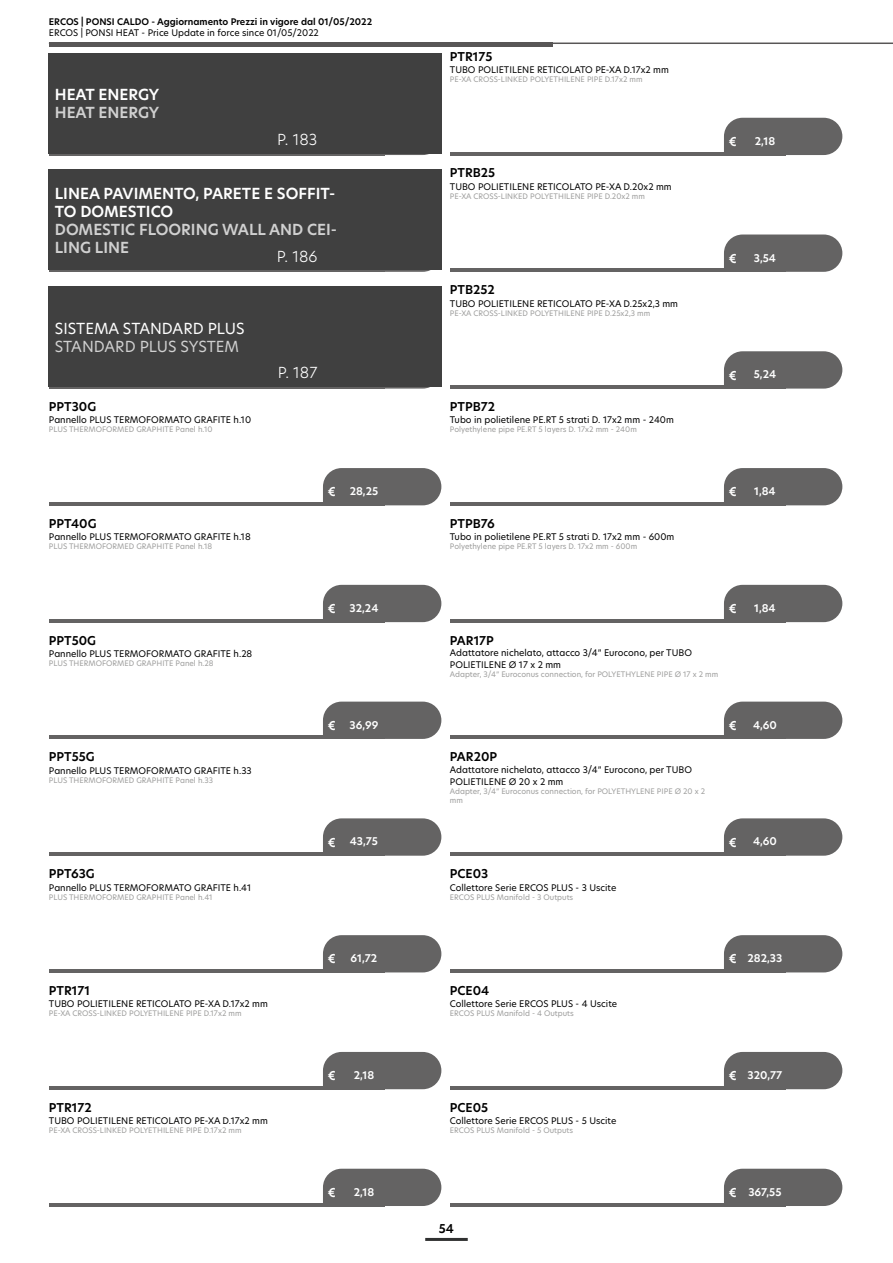
<style>
.page{position:relative;width:893px;height:1263px;background:#fff}
.page>*{position:absolute;margin:0;border:0;box-sizing:border-box;transform-origin:0 0}
.t1{font:600 15px/18px "Hero New";color:#fff}
.t2{font:600 15px/18px "Hero New";color:#d0d0d0}
.t3{font:15px "Hero New";color:#fff}
.t4{font:15px "Hero New";color:#d0d0d0}
.t5{font:300 15px "Hero New";color:#fff}
.t6{font:600 12px "Hero New";color:#000}
.t7{font:600 12px "Hero New";color:#fff}
.t8{font:600 10.5px "Hero New";color:#fff}
.t9{font:9px/12.6px "Hero New";color:#000}
.t10{font:600 9px "Hero New";color:#000}
.t11{font:7.5px/9px "Hero New";color:#9d9d9c}
.s1{font-size:12px}
</style>
<div class="page">
<hr style="left:425px;top:1238px;width:43px;height:3px;background:#303131">
<hr style="left:49px;top:43px;width:844px;height:1px;background:#585656">
<hr style="left:49px;top:43px;width:504px;height:4px;background:#585656">
<svg style="left:384px;top:153px;width:57px;height:2px"></svg>
<hr style="left:49px;top:152px;width:335px;height:3px;background:#646363">
<div style="left:49px;top:53px;width:392px;height:100px;background:#404040"></div>
<svg style="left:384px;top:270px;width:47px;height:2px"></svg>
<hr style="left:49px;top:269px;width:335px;height:3px;background:#646363">
<div style="left:49px;top:170px;width:392px;height:100px;background:#404040"></div>
<svg style="left:384px;top:387px;width:46px;height:2px"></svg>
<hr style="left:49px;top:386px;width:335px;height:3px;background:#646363">
<div style="left:49px;top:286px;width:392px;height:101px;background:#404040"></div>
<svg style="left:323px;top:468px;width:118px;height:37px;background:#6b6a6a"></svg>
<hr style="left:49px;top:502px;width:335px;height:3px;background:#646363">
<div style="left:323px;top:585px;width:118px;height:37px;background:#646363"></div>
<hr style="left:49px;top:619px;width:335px;height:3px;background:#646363">
<div style="left:323px;top:702px;width:118px;height:37px;background:#646363"></div>
<hr style="left:49px;top:736px;width:335px;height:3px;background:#646363">
<svg style="left:323px;top:818px;width:118px;height:38px;background:#6d6c6c"></svg>
<hr style="left:49px;top:853px;width:335px;height:3px;background:#646363">
<svg style="left:323px;top:935px;width:118px;height:37px;background:#6c6b6b"></svg>
<hr style="left:49px;top:969px;width:335px;height:3px;background:#646363">
<div style="left:323px;top:1052px;width:118px;height:37px;background:#646363"></div>
<hr style="left:49px;top:1086px;width:335px;height:3px;background:#646363">
<div style="left:323px;top:1169px;width:118px;height:37px;background:#646363"></div>
<hr style="left:49px;top:1203px;width:335px;height:3px;background:#646363">
<div style="left:724px;top:118px;width:118px;height:37px;background:#646363"></div>
<hr style="left:450px;top:152px;width:335px;height:3px;background:#646363">
<svg style="left:724px;top:234px;width:118px;height:38px;background:#6e6d6d"></svg>
<hr style="left:450px;top:269px;width:335px;height:3px;background:#646363">
<svg style="left:724px;top:351px;width:118px;height:38px;background:#6d6c6c"></svg>
<hr style="left:450px;top:386px;width:335px;height:3px;background:#646363">
<svg style="left:724px;top:468px;width:118px;height:37px;background:#6b6a6a"></svg>
<hr style="left:450px;top:502px;width:335px;height:3px;background:#646363">
<div style="left:724px;top:585px;width:118px;height:37px;background:#646363"></div>
<hr style="left:450px;top:619px;width:335px;height:3px;background:#646363">
<div style="left:724px;top:702px;width:118px;height:37px;background:#646363"></div>
<hr style="left:450px;top:736px;width:335px;height:3px;background:#646363">
<svg style="left:724px;top:818px;width:118px;height:38px;background:#6d6c6c"></svg>
<hr style="left:450px;top:853px;width:335px;height:3px;background:#646363">
<svg style="left:724px;top:935px;width:118px;height:37px;background:#6c6b6b"></svg>
<hr style="left:450px;top:969px;width:335px;height:3px;background:#646363">
<div style="left:724px;top:1052px;width:118px;height:37px;background:#646363"></div>
<hr style="left:450px;top:1086px;width:335px;height:3px;background:#646363">
<div style="left:724px;top:1169px;width:118px;height:37px;background:#646363"></div>
<hr style="left:450px;top:1203px;width:335px;height:3px;background:#646363">
<p class="t10" style="left:49px;top:16px;width:325px">ERCOS | PONSI CALDO - Aggiornamento Prezzi in vigore dal 01/05/2022</p>
<p class="t9" style="left:49px;top:26px;width:272px">ERCOS | PONSI HEAT - Price Update in force since 01/05/2022</p>
<h2 class="t6" style="left:450px;top:48px;width:44px">PTR175</h2>
<p class="t9" style="left:450px;top:63px;width:221px">TUBO POLIETILENE RETICOLATO PE-XA D.17x2 mm</p>
<p class="t11" style="left:450px;top:75px;width:194px">PE-XA CROSS-LINKED POLYETHILENE PIPE D.17x2 mm</p>
<h1 class="t1" style="left:55px;top:85px;width:106px">HEAT ENERGY</h1>
<h1 class="t2" style="left:55px;top:103px;width:106px">HEAT ENERGY</h1>
<h1 class="t5" style="left:277px;top:129px;width:42px">P. 183</h1>
<h2 class="t7" style="left:729px;top:133px;width:9px">€</h2>
<p class="t8" style="left:755px;top:134px;width:22px">2,18</p>
<h1 class="t1" style="left:55px;top:184px;width:282px">LINEA PAVIMENTO, PARETE E SOFFIT-<br>TO DOMESTICO</h1>
<h1 class="t2" style="left:55px;top:220px;width:284px">DOMESTIC FLOORING WALL AND CEI-<br>LING LINE</h1>
<h1 class="t5" style="left:277px;top:246px;width:42px">P. 186</h1>
<h2 class="t6" style="left:450px;top:165px;width:47px">PTRB25</h2>
<p class="t9" style="left:450px;top:180px;width:223px">TUBO POLIETILENE RETICOLATO PE-XA D.20x2 mm</p>
<p class="t11" style="left:450px;top:192px;width:196px">PE-XA CROSS-LINKED POLYETHILENE PIPE D.20x2 mm</p>
<h2 class="t7" style="left:729px;top:250px;width:9px">€</h2>
<p class="t8" style="left:754px;top:250px;width:24px">3,54</p>
<h2 class="t6" style="left:450px;top:282px;width:46px">PTB252</h2>
<p class="t9" style="left:450px;top:297px;width:230px">TUBO POLIETILENE RETICOLATO PE-XA D.25x2,3 mm</p>
<p class="t11" style="left:450px;top:308px;width:202px">PE-XA CROSS-LINKED POLYETHILENE PIPE D.25x2,3 mm</p>
<h1 class="t3" style="left:55px;top:318px;width:191px">SISTEMA STANDARD PLUS</h1>
<h1 class="t4" style="left:55px;top:336px;width:186px">STANDARD PLUS SYSTEM</h1>
<h1 class="t5" style="left:278px;top:363px;width:41px">P. 187</h1>
<h2 class="t7" style="left:729px;top:367px;width:9px">€</h2>
<p class="t8" style="left:754px;top:367px;width:24px">5,24</p>
<h2 class="t6" style="left:49px;top:398px;width:49px">PPT30G</h2>
<p class="t9" style="left:49px;top:414px;width:204px">Pannello PLUS TERMOFORMATO GRAFITE h.10</p>
<p class="t11" style="left:49px;top:425px;width:165px">PLUS THERMOFORMED GRAPHITE Panel h.10</p>
<h2 class="t6" style="left:450px;top:398px;width:47px">PTPB72</h2>
<p class="t9" style="left:450px;top:414px;width:226px">Tubo in polietilene PE.RT 5 strati D. 17x2 mm - 240m</p>
<p class="t11" style="left:450px;top:425px;width:188px">Polyethylene pipe PE.RT 5 layers D. 17x2 mm - 240m</p>
<p class="t8" style="left:328px;top:484px;width:52px"><span class="s1">€</span> 28,25</p>
<h2 class="t7" style="left:729px;top:484px;width:9px">€</h2>
<p class="t8" style="left:754px;top:484px;width:23px">1,84</p>
<h2 class="t6" style="left:49px;top:515px;width:49px">PPT40G</h2>
<p class="t9" style="left:49px;top:530px;width:203px">Pannello PLUS TERMOFORMATO GRAFITE h.18</p>
<p class="t11" style="left:49px;top:542px;width:165px">PLUS THERMOFORMED GRAPHITE Panel h.18</p>
<h2 class="t6" style="left:450px;top:515px;width:46px">PTPB76</h2>
<p class="t9" style="left:450px;top:530px;width:226px">Tubo in polietilene PE.RT 5 strati D. 17x2 mm - 600m</p>
<p class="t11" style="left:450px;top:542px;width:189px">Polyethylene pipe PE.RT 5 layers D. 17x2 mm - 600m</p>
<p class="t8" style="left:328px;top:601px;width:52px"><span class="s1">€</span> 32,24</p>
<h2 class="t7" style="left:729px;top:600px;width:9px">€</h2>
<p class="t8" style="left:754px;top:601px;width:23px">1,84</p>
<h2 class="t6" style="left:49px;top:632px;width:49px">PPT50G</h2>
<p class="t9" style="left:49px;top:647px;width:205px">Pannello PLUS TERMOFORMATO GRAFITE h.28</p>
<p class="t11" style="left:49px;top:659px;width:166px">PLUS THERMOFORMED GRAPHITE Panel h.28</p>
<h2 class="t6" style="left:450px;top:632px;width:46px">PAR17P</h2>
<p class="t9" style="left:450px;top:646px;width:244px">Adattatore nichelato, attacco 3/4” Eurocono, per TUBO<br>POLIETILENE Ø 17 x 2 mm</p>
<p class="t11" style="left:450px;top:670px;width:270px">Adapter, 3/4” Euroconus connection, for POLYETHYLENE PIPE Ø 17 x 2 mm</p>
<p class="t8" style="left:328px;top:718px;width:52px"><span class="s1">€</span> 36,99</p>
<h2 class="t7" style="left:729px;top:717px;width:9px">€</h2>
<p class="t8" style="left:753px;top:718px;width:25px">4,60</p>
<h2 class="t6" style="left:49px;top:749px;width:47px">PPT55G</h2>
<p class="t9" style="left:49px;top:764px;width:204px">Pannello PLUS TERMOFORMATO GRAFITE h.33</p>
<p class="t11" style="left:49px;top:775px;width:166px">PLUS THERMOFORMED GRAPHITE Panel h.33</p>
<h2 class="t6" style="left:450px;top:749px;width:49px">PAR20P</h2>
<p class="t9" style="left:450px;top:763px;width:244px">Adattatore nichelato, attacco 3/4” Eurocono, per TUBO<br>POLIETILENE Ø 20 x 2 mm</p>
<p class="t11" style="left:450px;top:787px;width:257px">Adapter, 3/4” Euroconus connection, for POLYETHYLENE PIPE Ø 20 x 2 mm</p>
<p class="t8" style="left:328px;top:834px;width:52px"><span class="s1">€</span> 43,75</p>
<h2 class="t7" style="left:729px;top:834px;width:9px">€</h2>
<p class="t8" style="left:753px;top:834px;width:25px">4,60</p>
<h2 class="t6" style="left:49px;top:865px;width:47px">PPT63G</h2>
<p class="t9" style="left:49px;top:881px;width:204px">Pannello PLUS TERMOFORMATO GRAFITE h.41</p>
<p class="t11" style="left:49px;top:892px;width:165px">PLUS THERMOFORMED GRAPHITE Panel h.41</p>
<h2 class="t6" style="left:450px;top:865px;width:40px">PCE03</h2>
<p class="t9" style="left:450px;top:881px;width:168px">Collettore Serie ERCOS PLUS - 3 Uscite</p>
<p class="t11" style="left:450px;top:892px;width:125px">ERCOS PLUS Manifold - 3 Outputs</p>
<p class="t8" style="left:328px;top:951px;width:51px"><span class="s1">€</span> 61,72</p>
<p class="t8" style="left:729px;top:951px;width:55px"><span class="s1">€</span> 282,33</p>
<h2 class="t6" style="left:49px;top:982px;width:43px">PTR171</h2>
<p class="t9" style="left:49px;top:997px;width:221px">TUBO POLIETILENE RETICOLATO PE-XA D.17x2 mm</p>
<p class="t11" style="left:49px;top:1009px;width:194px">PE-XA CROSS-LINKED POLYETHILENE PIPE D.17x2 mm</p>
<h2 class="t6" style="left:450px;top:982px;width:41px">PCE04</h2>
<p class="t9" style="left:450px;top:997px;width:169px">Collettore Serie ERCOS PLUS - 4 Uscite</p>
<p class="t11" style="left:450px;top:1009px;width:126px">ERCOS PLUS Manifold - 4 Outputs</p>
<h2 class="t7" style="left:328px;top:1067px;width:9px">€</h2>
<p class="t8" style="left:354px;top:1068px;width:22px">2,18</p>
<p class="t8" style="left:729px;top:1068px;width:55px"><span class="s1">€</span> 320,77</p>
<h2 class="t6" style="left:49px;top:1099px;width:44px">PTR172</h2>
<p class="t9" style="left:49px;top:1114px;width:221px">TUBO POLIETILENE RETICOLATO PE-XA D.17x2 mm</p>
<p class="t11" style="left:49px;top:1126px;width:194px">PE-XA CROSS-LINKED POLYETHILENE PIPE D.17x2 mm</p>
<h2 class="t6" style="left:450px;top:1099px;width:40px">PCE05</h2>
<p class="t9" style="left:450px;top:1114px;width:168px">Collettore Serie ERCOS PLUS - 5 Uscite</p>
<p class="t11" style="left:450px;top:1126px;width:125px">ERCOS PLUS Manifold - 5 Outputs</p>
<h2 class="t7" style="left:328px;top:1184px;width:9px">€</h2>
<p class="t8" style="left:354px;top:1185px;width:22px">2,18</p>
<p class="t8" style="left:729px;top:1185px;width:54px"><span class="s1">€</span> 367,55</p>
<h2 class="t6" style="left:439px;top:1221px;width:17px">54</h2>
</div>
